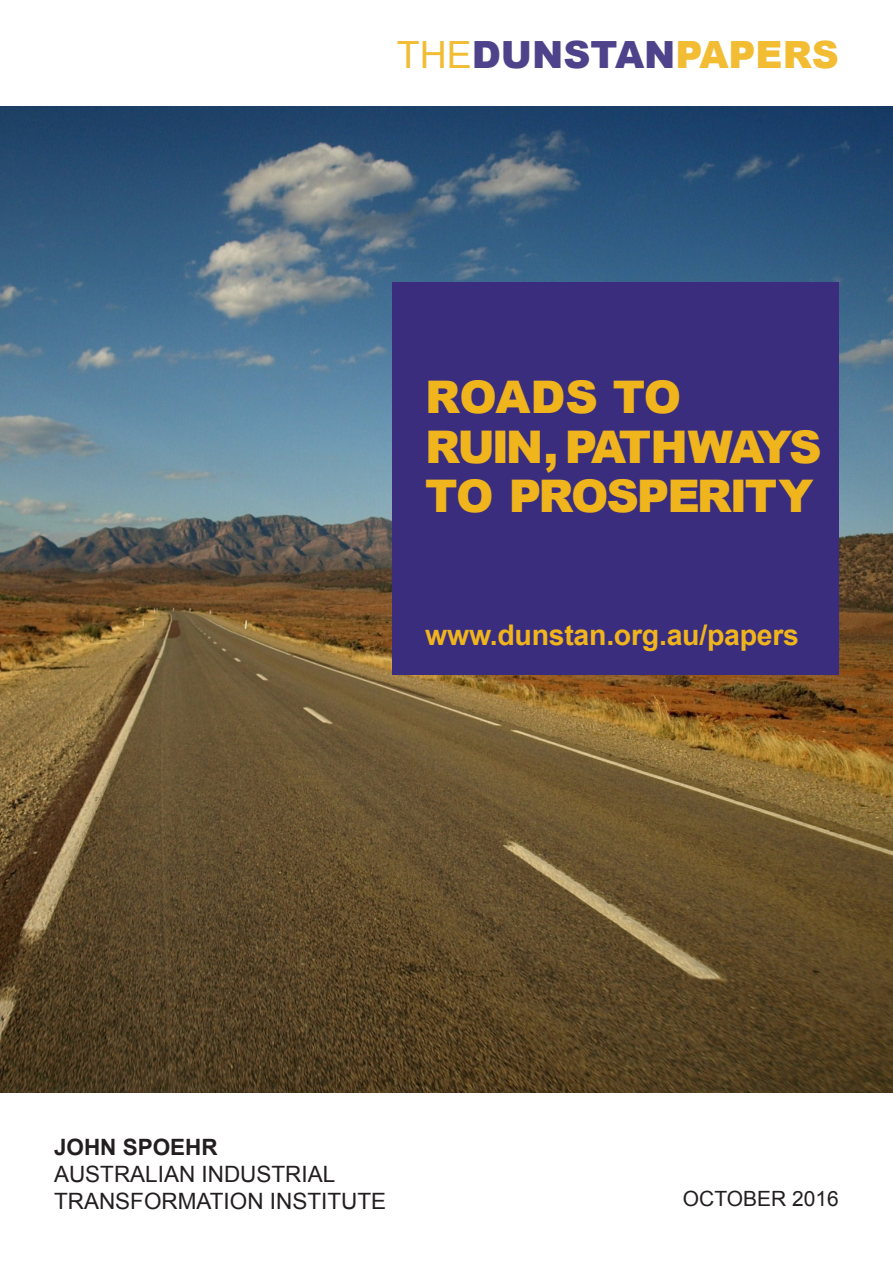
<style>
.page{position:relative;width:893px;height:1263px;background:#fff}
.page>*{position:absolute;margin:0;border:0;box-sizing:border-box;transform-origin:0 0}
.t1{font:900 45px/49.5px "Arial";letter-spacing:-.05em;color:#f0b51c}
.Body{font:900 37.5px "Arial";color:#4e428a}
.t2{font:700 28.5px "Arial";letter-spacing:-.01em;color:#f0b51c}
.t3{font:22.5px/27px "Arial";color:#231f20}
.t4{font:700 22.5px "Arial";color:#231f20}
.t5{font:21px "Arial";color:#231f20}
.s1{font-weight:400;color:#f2bc33}
.s2{color:#f2bc33}
</style>
<div class="page">
<img style="left:0;top:106px;width:893px;height:987px">
<div style="left:392px;top:282px;width:447px;height:392px;background:#3a2d7d"></div>
<p class="Body" style="left:397px;top:27px;width:444px"><span class="s1">THE</span>DUNSTAN<span class="s2">PAPERS</span></p>
<p class="t1" style="left:425px;top:371px;width:398px">ROADS TO<br>RUIN, PATHWAYS<br>TO PROSPERITY</p>
<p class="t2" style="left:425px;top:616px;width:375px">www.dunstan.org.au/papers</p>
<p class="t4" style="left:54px;top:1132px;width:165px">JOHN SPOEHR</p>
<p class="t3" style="left:54px;top:1161px;width:334px">AUSTRALIAN INDUSTRIAL<br>TRANSFORMATION INSTITUTE</p>
<p class="t5" style="left:683px;top:1184px;width:158px">OCTOBER 2016</p>
</div>
